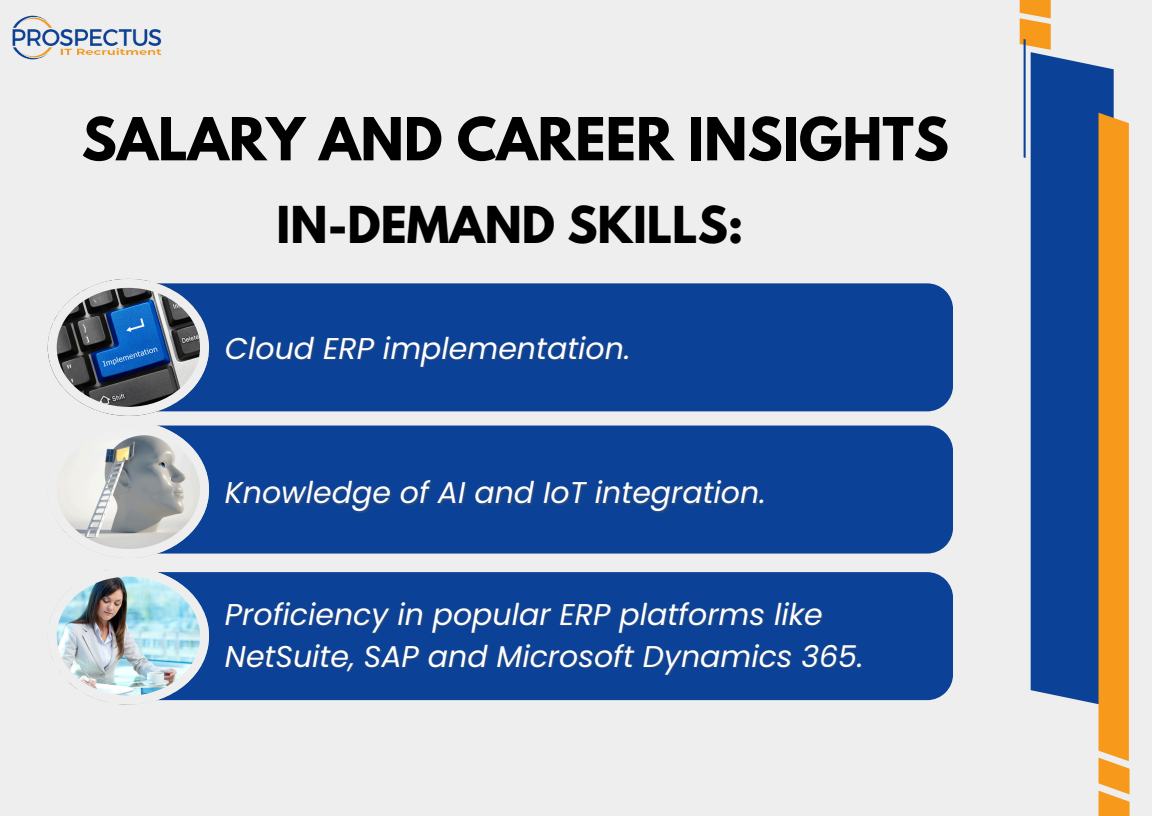
<style>
.page{position:relative;width:1152px;height:816px;background:#eee}
.page>*{position:absolute;margin:0;border:0;box-sizing:border-box;transform-origin:0 0}
.t1{font:700 52.5px "League Spartan";color:#000}
.t2{font:700 45px "League Spartan";color:#000}
.t3{font:italic 30px "Poppins";color:#fff}
</style>
<div class="page">
<div style="left:209px;top:283px;width:744px;height:128px;background:#0b4298"></div>
<div style="left:209px;top:425px;width:744px;height:128px;background:#0b4298"></div>
<svg style="left:48px;top:279px;width:161px;height:275px"></svg>
<div style="left:209px;top:572px;width:744px;height:128px;background:#0b4298"></div>
<img style="left:49px;top:569px;width:160px;height:135px">
<div style="left:1031px;top:56px;width:83px;height:651px;background:#0b4298"></div>
<svg style="left:1099px;top:113px;width:31px;height:703px;background:#f69e27"></svg>
<svg style="left:1020px;top:0;width:31px;height:158px"></svg>
<img style="left:12px;top:15px;width:150px;height:45px">
<p class="t1" style="left:82px;top:113px;width:869px">SALARY AND CAREER INSIGHTS</p>
<p class="t2" style="left:277px;top:202px;width:469px">IN-DEMAND SKILLS:</p>
<p class="t3" style="left:225px;top:327px;width:407px">Cloud ERP implementation.</p>
<p class="t3" style="left:225px;top:472px;width:542px">Knowledge of AI and IoT integration.</p>
<p class="t3" style="left:225px;top:593px;width:599px">Proficiency in popular ERP platforms like</p>
<p class="t3" style="left:225px;top:635px;width:640px">NetSuite, SAP and Microsoft Dynamics 365.</p>
</div>
